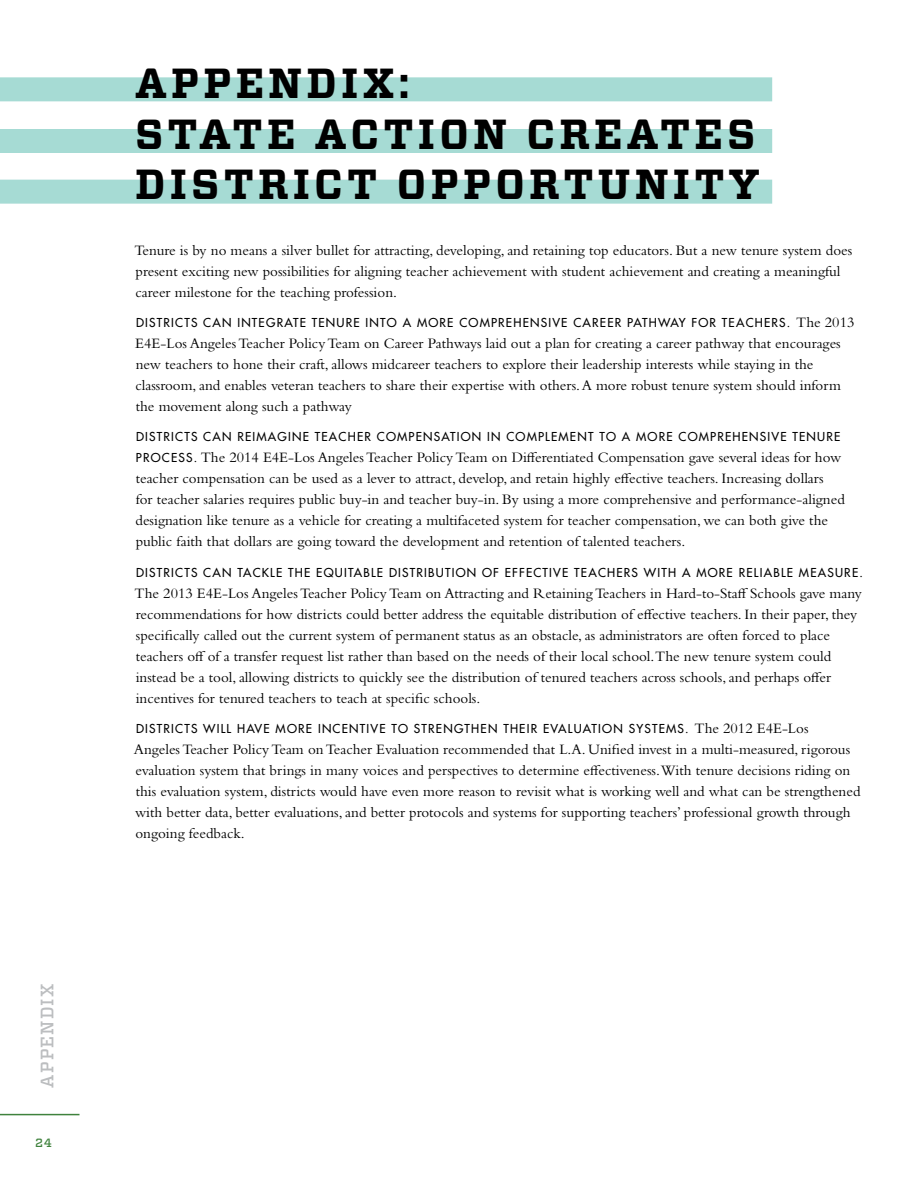
<style>
.page{position:relative;width:918px;height:1188px;background:#fff}
.page>*{position:absolute;margin:0;border:0;box-sizing:border-box;transform-origin:0 0}
.t1{font:700 42px/50.4px "Vitesse";letter-spacing:.1em;color:#000}
.t2{font:500 18px "Vitesse";letter-spacing:.06em;color:#bcbec0}
.t3{font:15px/21px "Bembo Std";color:#000}
.t4{font:12px "Futura";letter-spacing:.1em;color:#000}
.t5{font:500 12px "Vitesse";color:#3f823d}
.s1{font-family:"Bembo Std";font-size:15px}
.s2{font-family:"Futura";font-size:12px}
</style>
<div class="page">
<hr style="left:0;top:1114px;width:80px;height:1px;background:#3f823d">
<div style="left:0;top:77px;width:772px;height:24px;background:#a6dbd4"></div>
<div style="left:0;top:129px;width:772px;height:24px;background:#a6dbd4"></div>
<div style="left:0;top:180px;width:772px;height:24px;background:#a6dbd4"></div>
<p class="t2" style="left:35px;top:1088px;width:105px;rotate:-90deg">APPENDIX</p>
<p class="t5" style="left:35px;top:1134px;width:18px">24</p>
<h1 class="t1" style="left:135px;top:59px;width:626px">APPENDIX:<br>STATE ACTION CREATES<br>DISTRICT OPPORTUNITY</h1>
<p class="t3" style="left:135px;top:239px;width:719px">Tenure is by no means a silver bullet for attracting, developing, and retaining top educators. But a new tenure system does present exciting new possibilities for aligning teacher achievement with student achievement and creating a meaningful career milestone for the teaching profession.</p>
<p class="t4" style="left:136px;top:315px;width:720px">DISTRICTS CAN INTEGRATE TENURE INTO A MORE COMPREHENSIVE CAREER PATHWAY FOR TEACHERS. <span class="s1">The 2013</span></p>
<p class="t3" style="left:135px;top:333px;width:707px">E4E-Los Angeles Teacher Policy Team on Career Pathways laid out a plan for creating a career pathway that encourages new teachers to hone their craft, allows midcareer teachers to explore their leadership interests while staying in the classroom, and enables veteran teachers to share their expertise with others. A more robust tenure system should inform the movement along such a pathway</p>
<p class="t4" style="left:136px;top:429px;width:706px">DISTRICTS CAN REIMAGINE TEACHER COMPENSATION IN COMPLEMENT TO A MORE COMPREHENSIVE TENURE</p>
<p class="t3" style="left:136px;top:447px;width:711px"><span class="s2">PROCESS.</span> The 2014 E4E-Los Angeles Teacher Policy Team on Differentiated Compensation gave several ideas for how teacher compensation can be used as a lever to attract, develop, and retain highly effective teachers. Increasing dollars<br>for teacher salaries requires public buy-in and teacher buy-in. By using a more comprehensive and performance-aligned designation like tenure as a vehicle for creating a multifaceted system for teacher compensation, we can both give the public faith that dollars are going toward the development and retention of talented teachers.</p>
<p class="t4" style="left:136px;top:565px;width:728px">DISTRICTS CAN TACKLE THE EQUITABLE DISTRIBUTION OF EFFECTIVE TEACHERS WITH A MORE RELIABLE MEASURE.</p>
<p class="t3" style="left:135px;top:582px;width:729px">The 2013 E4E-Los Angeles Teacher Policy Team on Attracting and Retaining Teachers in Hard-to-Staff Schools gave many recommendations for how districts could better address the equitable distribution of effective teachers. In their paper, they specifically called out the current system of permanent status as an obstacle, as administrators are often forced to place teachers off of a transfer request list rather than based on the needs of their local school.The new tenure system could instead be a tool, allowing districts to quickly see the distribution of tenured teachers across schools, and perhaps offer incentives for tenured teachers to teach at specific schools.</p>
<p class="t4" style="left:136px;top:721px;width:674px">DISTRICTS WILL HAVE MORE INCENTIVE TO STRENGTHEN THEIR EVALUATION SYSTEMS. <span class="s1">The 2012 E4E-Los</span></p>
<p class="t3" style="left:134px;top:739px;width:728px">Angeles Teacher Policy Team on Teacher Evaluation recommended that L.A. Unified invest in a multi-measured, rigorous evaluation system that brings in many voices and perspectives to determine effectiveness.With tenure decisions riding on this evaluation system, districts would have even more reason to revisit what is working well and what can be strengthened with better data, better evaluations, and better protocols and systems for supporting teachers’ professional growth through ongoing feedback.</p>
</div>
